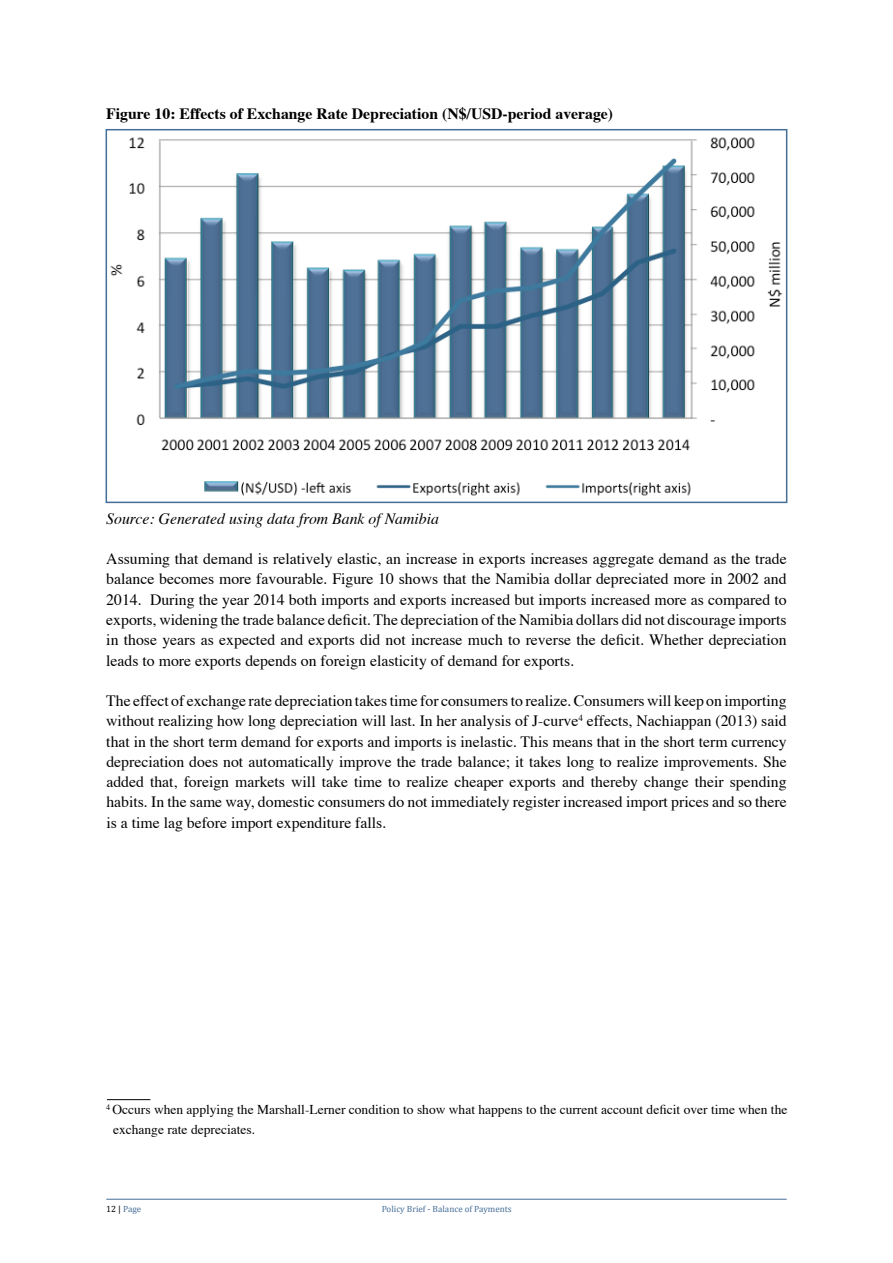
<style>
.page{position:relative;width:893px;height:1263px;background:#fff}
.page>*{position:absolute;margin:0;border:0;box-sizing:border-box;transform-origin:0 0}
.t1{font:15.75px/20.2px "Times";color:#000;text-align:justify}
.t2{font:700 15.75px "Times";color:#000}
.t3{font:italic 15.75px "Times";color:#000}
.t4{font:13.5px/20.2px "Times";color:#000}
.t5{font:9px "Cambria";color:#446d98}
.s1{color:#000}
</style>
<div class="page">
<hr style="left:106px;top:1199px;width:681px;height:1px;background:#446d98">
<img style="left:110px;top:137px;width:673px;height:359px">
<div style="left:106px;top:129px;width:681px;height:374px;border:2px solid #446d98"></div>
<hr style="left:107px;top:1099px;width:43px;height:1px;background:#000">
<p class="t2" style="left:106px;top:103px;width:508px">Figure 10: Effects of Exchange Rate Depreciation (N$/USD-period average)</p>
<p class="t3" style="left:106px;top:509px;width:334px">Source: Generated using data from Bank of Namibia</p>
<p class="t1" style="left:106px;top:550px;width:682px">Assuming that demand is relatively elastic, an increase in exports increases aggregate demand as the trade balance becomes more favourable. Figure 10 shows that the Namibia dollar depreciated more in 2002 and 2014. During the year 2014 both imports and exports increased but imports increased more as compared to exports, widening the trade balance deficit. The depreciation of the Namibia dollars did not discourage imports in those years as expected and exports did not increase much to reverse the deficit. Whether depreciation leads to more exports depends on foreign elasticity of demand for exports.</p>
<p class="t1" style="left:106px;top:691px;width:682px">The effect of exchange rate depreciation takes time for consumersto realize.Consumers will keep on importing without realizing how long depreciation will last. In her analysis of J-curve<sup>4</sup> effects, Nachiappan (2013) said that in the short term demand for exports and imports is inelastic. This means that in the short term currency depreciation does not automatically improve the trade balance; it takes long to realize improvements. She added that, foreign markets will take time to realize cheaper exports and thereby change their spending habits. In the same way, domestic consumers do not immediately register increased import prices and so there is a time lag before import expenditure falls.</p>
<p class="t4" style="left:113px;top:1100px;width:676px;text-indent:-7px"><sup>4</sup> Occurs when applying the Marshall-Lerner condition to show what happens to the current account deficit over time when the exchange rate depreciates.</p>
<p class="t5" style="left:106px;top:1203px;width:36px"><span class="s1">12 |</span> Page</p>
<p class="t5" style="left:382px;top:1203px;width:132px">Policy Brief - Balance of Payments</p>
</div>
